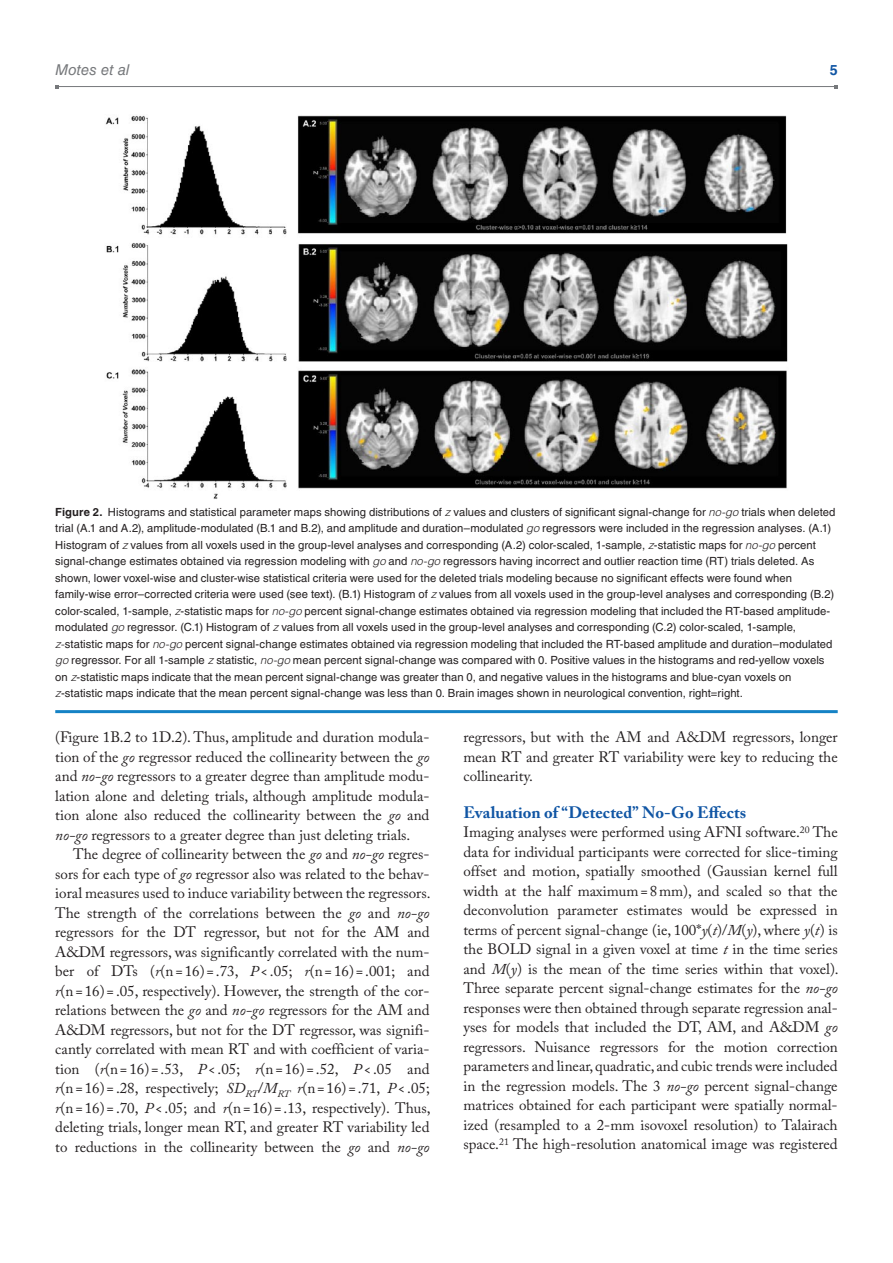
<style>
.page{position:relative;width:893px;height:1263px;background:#fff}
.page>*{position:absolute;margin:0;border:0;box-sizing:border-box;transform-origin:0 0}
.t1{font:700 16.5px "Adobe Caslon Pro";letter-spacing:.005em;color:#1055a4}
.t2{font:15px/19.5px "Adobe Caslon Pro";color:#231f20;text-align:justify}
.t3{font:italic 15px "Helvetica LT Std";color:#76787b}
.t4{font:700 14.25px "Helvetica LT Std";color:#1055a4}
.t5{font:11.25px/16.5px "Helvetica LT Std";letter-spacing:.005em;color:#231f20}
.s1{font-weight:700}
.s2{font-weight:300;font-style:italic}
.s3{font-style:italic}
</style>
<div class="page">
<hr style="left:57px;top:86px;width:779px;height:1px;background:#76787b">
<hr style="left:55px;top:710px;width:783px;height:3px;background:#1582c5">
<img style="left:105px;top:115px;width:683px;height:384px">
<p class="t3" style="left:55px;top:61px;width:76px">Motes et al</p>
<p class="t4" style="left:830px;top:61px;width:9px">5</p>
<p class="t5" style="left:55px;top:504px;width:782px"><span class="s1">Figure 2.</span> Histograms and statistical parameter maps showing distributions of <span class="s2">z</span> values and clusters of significant signal-change for <span class="s2">no-go</span> trials when deleted trial (A.1 and A.2), amplitude-modulated (B.1 and B.2), and amplitude and duration–modulated <span class="s2">go</span> regressors were included in the regression analyses. (A.1)<br>Histogram of <span class="s2">z</span> values from all voxels used in the group-level analyses and corresponding (A.2) color-scaled, 1-sample, <span class="s2">z</span>-statistic maps for <span class="s2">no-go</span> percent signal-change estimates obtained via regression modeling with <span class="s2">go</span> and <span class="s2">no-go</span> regressors having incorrect and outlier reaction time (RT) trials deleted. As shown, lower voxel-wise and cluster-wise statistical criteria were used for the deleted trials modeling because no significant effects were found when family-wise error–corrected criteria were used (see text). (B.1) Histogram of <span class="s2">z</span> values from all voxels used in the group-level analyses and corresponding (B.2) color-scaled, 1-sample, <span class="s2">z</span>-statistic maps for <span class="s2">no-go</span> percent signal-change estimates obtained via regression modeling that included the RT-based amplitude&shy;modulated <span class="s2">go</span> regressor. (C.1) Histogram of <span class="s2">z</span> values from all voxels used in the group-level analyses and corresponding (C.2) color-scaled, 1-sample, <span class="s2">z-</span>statistic maps for <span class="s2">no-go</span> percent signal-change estimates obtained via regression modeling that included the RT-based amplitude and duration–modulated <span class="s2">go</span> regressor. For all 1-sample <span class="s2">z</span> statistic, <span class="s2">no-go</span> mean percent signal-change was compared with 0. Positive values in the histograms and red-yellow voxels on <span class="s2">z</span>-statistic maps indicate that the mean percent signal-change was greater than 0, and negative values in the histograms and blue-cyan voxels on <span class="s2">z</span>-statistic maps indicate that the mean percent signal-change was less than 0. Brain images shown in neurological convention, right=right.</p>
<p class="t2" style="left:55px;top:727px;width:376px">(Figure 1B.2 to 1D.2). Thus, amplitude and duration modula&shy;tion of the <span class="s3">go</span> regressor reduced the collinearity between the <span class="s3">go </span>and <span class="s3">no-go</span> regressors to a greater degree than amplitude modu&shy;lation alone and deleting trials, although amplitude modula&shy;tion alone also reduced the collinearity between the <span class="s3">go</span> and <span class="s3">no-go</span> regressors to a greater degree than just deleting trials.</p>
<p class="t2" style="left:55px;top:844px;width:377px;text-indent:18px">The degree of collinearity between the <span class="s3">go</span> and <span class="s3">no-go</span> regres&shy;sors for each type of <span class="s3">go</span> regressor also was related to the behav&shy;ioral measures used to induce variability between the regressors.<br>The strength of the correlations between the <span class="s3">go</span> and <span class="s3">no-go </span>regressors for the DT regressor, but not for the AM and A&amp;DM regressors, was significantly correlated with the num&shy;ber of DTs (<span class="s3">r</span>(n= 16) =.73, <span class="s3">P</span>&lt;.05; <span class="s3">r</span>(n= 16) = .001; and <span class="s3">r</span>(n=16)= .05, respectively). However, the strength of the cor&shy;relations between the <span class="s3">go</span> and <span class="s3">no-go</span> regressors for the AM and A&amp;DM regressors, but not for the DT regressor, was signifi&shy;cantly correlated with mean RT and with coefficient of varia&shy;tion (<span class="s3">r</span>(n=16) = .53, <span class="s3">P</span>&lt; .05; <span class="s3">r</span>(n=16)=.52, <span class="s3">P</span>&lt;.05 and <span class="s3">r</span>(n=16)= .28, respectively; <span class="s3">SD</span><sub>RT</sub>/<span class="s3">M</span><sub>RT</sub> <span class="s3">r</span>(n= 16) =.71, <span class="s3">P</span>&lt; .05; <span class="s3">r</span>(n=16) = .70, <span class="s3">P</span>&lt;.05; and <span class="s3">r</span>(n=16)= .13, respectively). Thus, deleting trials, longer mean RT, and greater RT variability led to reductions in the collinearity between the <span class="s3">go</span> and <span class="s3">no-go</span></p>
<p class="t2" style="left:463px;top:727px;width:376px">regressors, but with the AM and A&amp;DM regressors, longer mean RT and greater RT variability were key to reducing the collinearity.</p>
<p class="t1" style="left:463px;top:802px;width:284px">Evaluation of “Detected” No-Go Effects</p>
<p class="t2" style="left:463px;top:822px;width:377px">Imaging analyses were performed using AFNI software.<sup>20</sup> The data for individual participants were corrected for slice-timing offset and motion, spatially smoothed (Gaussian kernel full width at the half maximum=8mm), and scaled so that the deconvolution parameter estimates would be expressed in terms of percent signal-change (ie, 100*<span class="s3">y</span>(<span class="s3">t</span>)/<span class="s3">M</span>(<span class="s3">y</span>), where <span class="s3">y</span>(<span class="s3">t</span>) is the BOLD signal in a given voxel at time <span class="s3">t</span> in the time series and <span class="s3">M</span>(<span class="s3">y</span>) is the mean of the time series within that voxel).<br>Three separate percent signal-change estimates for the <span class="s3">no-go </span>responses were then obtained through separate regression anal&shy;yses for models that included the DT, AM, and A&amp;DM <span class="s3">go </span>regressors. Nuisance regressors for the motion correction parameters and linear, quadratic, and cubic trends were included in the regression models. The 3 <span class="s3">no-go</span> percent signal-change matrices obtained for each participant were spatially normal&shy;ized (resampled to a 2-mm isovoxel resolution) to Talairach space.<sup>21</sup> The high-resolution anatomical image was registered</p>
</div>
